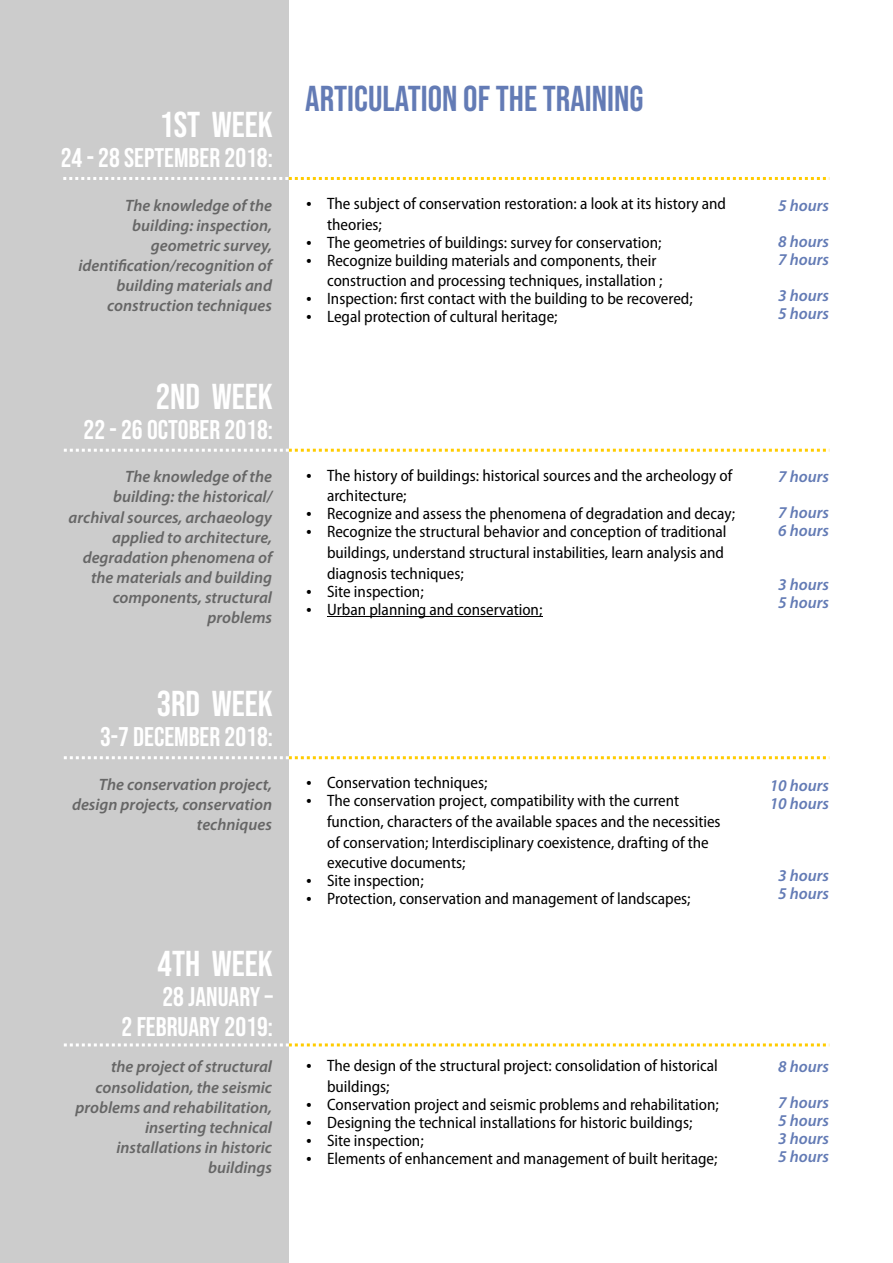
<style>
.page{position:relative;width:893px;height:1263px;background:#fff}
.page>*{position:absolute;margin:0;border:0;box-sizing:border-box;transform-origin:0 0}
.t1{font:36px "Bebas Neue";color:#fff}
.t2{font:36px "Bebas Neue";color:#637bb5}
.t3{font:27px/30px "Bebas Neue";color:#fff;text-align:right}
.t4{font:semi-condensed 16.5px/18px "Myriad Pro";color:#000}
.t5{font:italic 600 16.5px/20.1px "Myriad Pro";color:#666;text-align:right}
.t6{font:italic 600 16.5px/18px "Myriad Pro";color:#637bb5}
</style>
<div class="page">
<div style="left:0;top:0;width:289px;height:1263px;background:#ccc"></div>
<hr style="left:327px;top:616px;width:215px;height:1px;background:#000">
<svg style="left:63px;top:177px;width:766px;height:3px"></svg>
<svg style="left:64px;top:449px;width:765px;height:3px"></svg>
<svg style="left:64px;top:756px;width:765px;height:3px"></svg>
<svg style="left:64px;top:1043px;width:765px;height:3px"></svg>
<h1 class="t1" style="left:159px;top:110px;width:115px">1ST WEEK</h1>
<h2 class="t3" style="left:61px;top:145px;width:214px">24 - 28 SEPTEMBER 2018:</h2>
<h1 class="t2" style="left:305px;top:84px;width:340px">ARTICULATION OF THE TRAINING</h1>
<p class="t4" style="left:327px;top:194px;width:400px;line-height:20.7px">The subject of conservation restoration: a look at its history and theories;</p>
<p class="t4" style="left:327px;top:235px;width:336px">The geometries of buildings: survey for conservation;<br>Recognize building materials and components, their</p>
<p class="t4" style="left:327px;top:273px;width:367px">construction and processing techniques, installation ;<br>Inspection: first contact with the building to be recovered;<br>Legal protection of cultural heritage;</p>
<p class="t5" style="left:78px;top:196px;width:195px">The knowledge of the building: inspection, geometric survey, identification/recognition of building materials and construction techniques</p>
<p class="t6" style="left:778px;top:188px;width:52px;line-height:36px">5 hours<br>8 hours</p>
<p class="t6" style="left:778px;top:242px;width:52px;line-height:36px">7 hours<br>3 hours</p>
<p class="t6" style="left:778px;top:305px;width:52px">5 hours</p>
<h1 class="t1" style="left:156px;top:382px;width:118px">2ND WEEK</h1>
<h2 class="t3" style="left:84px;top:417px;width:191px">22 - 26 OCTOBER 2018:</h2>
<p class="t4" style="left:327px;top:466px;width:407px;line-height:20.7px">The history of buildings: historical sources and the archeology of architecture;</p>
<p class="t4" style="left:327px;top:506px;width:409px">Recognize and assess the phenomena of degradation and decay;<br>Recognize the structural behavior and conception of traditional</p>
<p class="t4" style="left:327px;top:544px;width:398px;line-height:20.7px">buildings, understand structural instabilities, learn analysis and diagnosis techniques;</p>
<p class="t4" style="left:327px;top:584px;width:217px">Site inspection;<br>Urban planning and conservation;</p>
<p class="t5" style="left:69px;top:468px;width:205px">The knowledge of the building: the historical/ archival sources, archaeology applied to architecture, degradation phenomena of the materials and building components, structural problems</p>
<p class="t6" style="left:778px;top:460px;width:52px;line-height:36px">7 hours<br>7 hours</p>
<p class="t6" style="left:778px;top:523px;width:52px">6 hours</p>
<p class="t6" style="left:778px;top:577px;width:52px">3 hours<br>5 hours</p>
<h1 class="t1" style="left:157px;top:689px;width:118px">3RD WEEK</h1>
<h2 class="t3" style="left:100px;top:724px;width:174px">3-7 DECEMBER 2018:</h2>
<p class="t4" style="left:327px;top:775px;width:354px">Conservation techniques;<br>The conservation project, compatibility with the current</p>
<p class="t4" style="left:327px;top:812px;width:395px;line-height:20.7px">function, characters of the available spaces and the necessities of conservation; Interdisciplinary coexistence, drafting of the executive documents;</p>
<p class="t4" style="left:327px;top:873px;width:365px">Site inspection;<br>Protection, conservation and management of landscapes;</p>
<p class="t5" style="left:72px;top:776px;width:202px">The conservation project, design projects, conservation techniques</p>
<p class="t6" style="left:770px;top:777px;width:61px">10 hours<br>10 hours</p>
<p class="t6" style="left:778px;top:867px;width:52px">3 hours<br>5 hours</p>
<h1 class="t1" style="left:158px;top:949px;width:117px">4TH WEEK</h1>
<h2 class="t3" style="left:122px;top:984px;width:153px">28 JANUARY –<br>2 FEBRUARY 2019:</h2>
<p class="t4" style="left:327px;top:1056px;width:392px;line-height:20.7px">The design of the structural project: consolidation of historical buildings;</p>
<p class="t4" style="left:327px;top:1096px;width:393px">Conservation project and seismic problems and rehabilitation; Designing the technical installations for historic buildings; Site inspection;<br>Elements of enhancement and management of built heritage;</p>
<p class="t5" style="left:75px;top:1058px;width:198px">the project of structural consolidation, the seismic problems and rehabilitation, inserting technical installations in historic buildings</p>
<p class="t6" style="left:778px;top:1050px;width:52px;line-height:36px">8 hours<br>7 hours</p>
<p class="t6" style="left:778px;top:1113px;width:52px;text-align:justify">5 hours 3 hours 5 hours</p>
</div>
